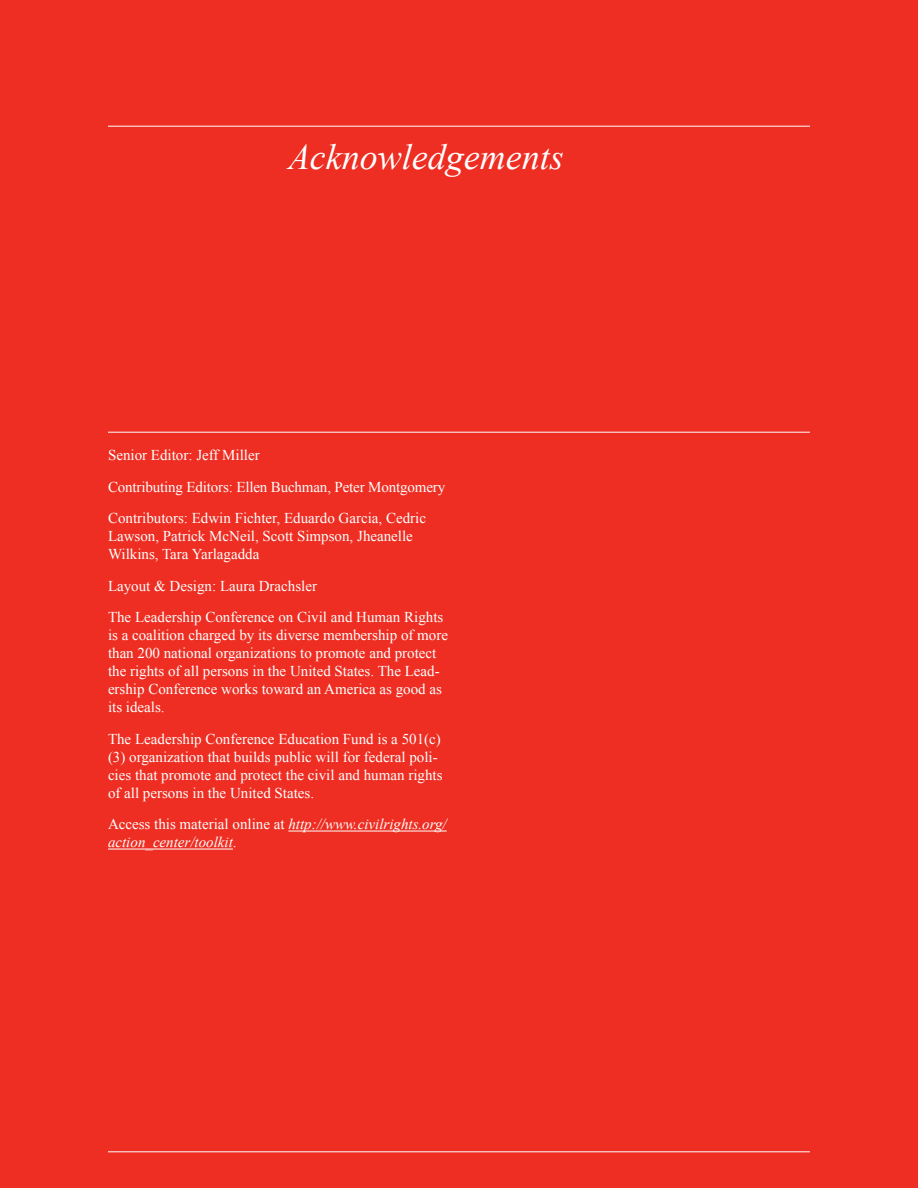
<style>
.page{position:relative;width:918px;height:1188px;background:#ee2e22}
.page>*{position:absolute;margin:0;border:0;box-sizing:border-box;transform-origin:0 0}
.t1{font:italic 36px "Times New Roman";color:#fff}
.Body_copy{font:15px/18px "Times New Roman";color:#fff}
.Body_copy-2{font:italic 15px/18px "Times New Roman";color:#fff}
.s1{font-style:normal}
</style>
<div class="page">
<hr style="left:108px;top:126px;width:702px;height:1px;background:#fff">
<hr style="left:108px;top:432px;width:702px;height:1px;background:#fff">
<hr style="left:108px;top:1152px;width:702px;height:1px;background:#fff">
<hr style="left:288px;top:831px;width:159px;height:1px;background:#fff">
<hr style="left:108px;top:849px;width:125px;height:1px;background:#fff">
<p class="t1" style="left:288px;top:132px;width:277px">Acknowledgements</p>
<p class="Body_copy" style="left:108px;top:446px;width:153px">Senior Editor: Jeff Miller</p>
<p class="Body_copy" style="left:108px;top:478px;width:339px">Contributing Editors: Ellen Buchman, Peter Montgomery</p>
<p class="Body_copy" style="left:108px;top:509px;width:320px">Contributors: Edwin Fichter, Eduardo Garcia, Cedric<br>Lawson, Patrick McNeil, Scott Simpson, Jheanelle<br>Wilkins, Tara Yarlagadda</p>
<p class="Body_copy" style="left:108px;top:577px;width:211px">Layout &amp; Design: Laura Drachsler</p>
<p class="Body_copy" style="left:108px;top:608px;width:342px">The Leadership Conference on Civil and Human Rights is a coalition charged by its diverse membership of more than 200 national organizations to promote and protect the rights of all persons in the United States. The Lead&shy;ership Conference works toward an America as good as its ideals.</p>
<p class="Body_copy" style="left:108px;top:730px;width:336px">The Leadership Conference Education Fund is a 501(c) (3) organization that builds public will for federal poli&shy;cies that promote and protect the civil and human rights of all persons in the United States.</p>
<p class="Body_copy-2" style="left:108px;top:815px;width:340px"><span class="s1">Access this material online at</span> http://www.civilrights.org/ action_center/toolkit<span class="s1">.</span></p>
</div>
